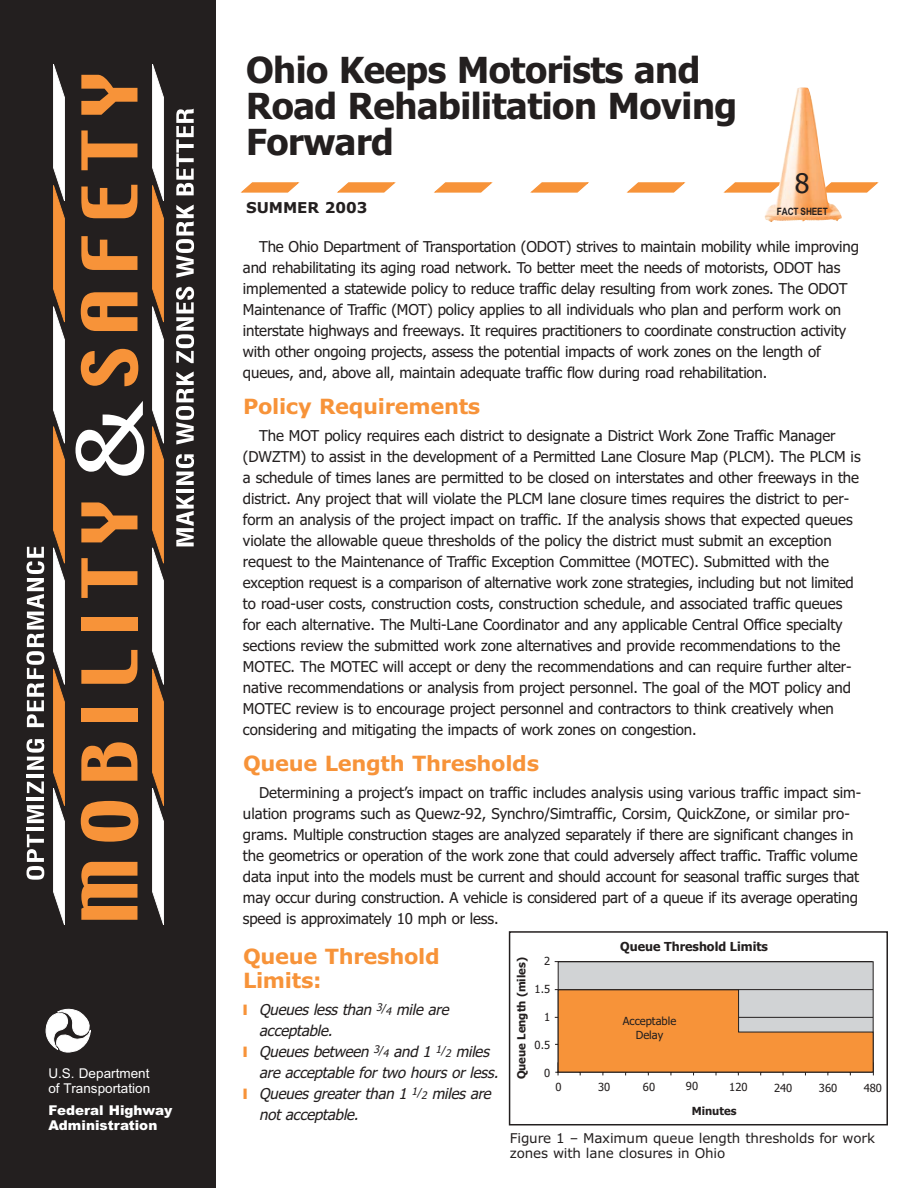
<style>
.page{position:relative;width:918px;height:1188px;background:#fff}
.page>*{position:absolute;margin:0;border:0;box-sizing:border-box;transform-origin:0 0}
.t1{font:700 36px/36px "Tahoma";letter-spacing:-.015em;color:#231f1f}
.t2{font:27px "Tahoma";color:#231f1f}
.t3{font:700 21px/24px "Verdana";letter-spacing:-.015em;color:#f79339}
.t4{font:15px/21px "Tahoma";letter-spacing:-.005em;color:#231f1f}
.t5{font:italic 15px "Tahoma";color:#231f1f}
.t6{font:700 15px "Verdana";color:#231f1f}
.t7{font:13.5px/15px "Verdana";letter-spacing:-.015em;color:#231f1f}
.t8{font:13.5px/14.7px "Arial MS";color:#fff}
.t9{font:900 13.5px/14.7px "Arial";color:#fff}
.t10{font:700 12.45px "Tahoma";color:#231f1f}
.t11{font:11.25px/13.8px "Tahoma";color:#231f1f;text-align:center}
.t12{font:700 11.25px "Tahoma";color:#231f1f}
.t13{font:700 10.2px "Arial Narrow";letter-spacing:-.015em;color:#231f1f}
.s1{color:#f79339}
.s2{font-size:10.5px}
</style>
<div class="page">
<div style="left:0;top:0;width:216px;height:1188px;background:#231f1f"></div>
<svg style="left:152px;top:64px;width:42px;height:861px"></svg>
<svg style="left:26px;top:64px;width:118px;height:989px"></svg>
<svg style="left:240px;top:182px;width:60px;height:11px"></svg>
<svg style="left:337px;top:182px;width:59px;height:11px"></svg>
<svg style="left:434px;top:182px;width:59px;height:11px"></svg>
<svg style="left:530px;top:182px;width:59px;height:11px"></svg>
<svg style="left:626px;top:182px;width:60px;height:11px"></svg>
<svg style="left:723px;top:182px;width:41px;height:11px"></svg>
<svg style="left:842px;top:182px;width:37px;height:11px"></svg>
<img style="left:764px;top:87px;width:78px;height:135px">
<div style="left:558px;top:961px;width:315px;height:111px;background:#d1d3d5"></div>
<hr style="left:555px;top:961px;width:317px;height:1px;background:#231f1f">
<hr style="left:555px;top:989px;width:318px;height:1px;background:#231f1f">
<hr style="left:555px;top:1017px;width:318px;height:1px;background:#231f1f">
<hr style="left:555px;top:1044px;width:318px;height:1px;background:#231f1f">
<hr style="left:555px;top:1072px;width:318px;height:1px;background:#231f1f">
<svg style="left:558px;top:989px;width:316px;height:86px"></svg>
<div style="left:509px;top:931px;width:379px;height:194px;border:2px solid #231f1f"></div>
<p class="t8" style="left:48px;top:1068px;width:103px">U.S. Department of Transportation</p>
<p class="t9" style="left:48px;top:1104px;width:126px">Federal Highway<br>Administration</p>
<h1 class="t1" style="left:246px;top:55px;width:493px">Ohio Keeps Motorists and<br>Road Rehabilitation Moving<br>Forward</h1>
<p class="t6" style="left:246px;top:201px;width:123px">SUMMER 2003</p>
<h2 class="t2" style="left:795px;top:172px;width:16px">8</h2>
<p class="t13" style="left:777px;top:207px;width:52px">FACT SHEET</p>
<p class="t4" style="left:243px;top:237px;width:618px;text-indent:16px">The Ohio Department of Transportation (ODOT) strives to maintain mobility while improving and rehabilitating its aging road network. To better meet the needs of motorists, ODOT has implemented a statewide policy to reduce traffic delay resulting from work zones. The ODOT Maintenance of Traffic (MOT) policy applies to all individuals who plan and perform work on interstate highways and freeways. It requires practitioners to coordinate construction activity with other ongoing projects, assess the potential impacts of work zones on the length of queues, and, above all, maintain adequate traffic flow during road rehabilitation.</p>
<h3 class="t3" style="left:243px;top:396px;width:239px">Policy Requirements</h3>
<p class="t4" style="left:243px;top:426px;width:619px;text-indent:16px">The MOT policy requires each district to designate a District Work Zone Traffic Manager (DWZTM) to assist in the development of a Permitted Lane Closure Map (PLCM). The PLCM is a schedule of times lanes are permitted to be closed on interstates and other freeways in the district. Any project that will violate the PLCM lane closure times requires the district to per&shy;form an analysis of the project impact on traffic. If the analysis shows that expected queues violate the allowable queue thresholds of the policy the district must submit an exception request to the Maintenance of Traffic Exception Committee (MOTEC). Submitted with the exception request is a comparison of alternative work zone strategies, including but not limited to road-user costs, construction costs, construction schedule, and associated traffic queues for each alternative. The Multi-Lane Coordinator and any applicable Central Office specialty sections review the submitted work zone alternatives and provide recommendations to the MOTEC. The MOTEC will accept or deny the recommendations and can require further alter&shy;native recommendations or analysis from project personnel. The goal of the MOT policy and MOTEC review is to encourage project personnel and contractors to think creatively when considering and mitigating the impacts of work zones on congestion.</p>
<h3 class="t3" style="left:243px;top:753px;width:298px">Queue Length Thresholds</h3>
<p class="t4" style="left:243px;top:783px;width:620px;text-indent:16px">Determining a project’s impact on traffic includes analysis using various traffic impact sim&shy;ulation programs such as Quewz-92, Synchro/Simtraffic, Corsim, QuickZone, or similar pro&shy;grams. Multiple construction stages are analyzed separately if there are significant changes in the geometrics or operation of the work zone that could adversely affect traffic. Traffic volume data input into the models must be current and should account for seasonal traffic surges that may occur during construction. A vehicle is considered part of a queue if its average operating speed is approximately 10 mph or less.</p>
<h3 class="t3" style="left:243px;top:947px;width:198px">Queue Threshold<br>Limits:</h3>
<p class="t5" style="left:243px;top:1004px;width:210px"><span class="s1">❙</span> Queues less than <sup>3/</sup><span class="s2">4</span> mile are</p>
<p class="t5" style="left:259px;top:1025px;width:78px">acceptable.</p>
<p class="t5" style="left:243px;top:1046px;width:251px"><span class="s1">❙</span> Queues between <sup>3/</sup><span class="s2">4</span> and 1 <sup>1/</sup><span class="s2">2</span> miles</p>
<p class="t5" style="left:259px;top:1067px;width:244px">are acceptable for two hours or less.</p>
<p class="t5" style="left:243px;top:1088px;width:252px"><span class="s1">❙</span> Queues greater than 1 <sup>1/</sup><span class="s2">2</span> miles are</p>
<p class="t5" style="left:259px;top:1109px;width:104px">not acceptable.</p>
<p class="t10" style="left:620px;top:942px;width:149px">Queue Threshold Limits</p>
<p class="t11" style="left:544px;top:956px;width:8px">2</p>
<p class="t11" style="left:535px;top:983px;width:17px">1.5</p>
<p class="t11" style="left:544px;top:1011px;width:8px">1</p>
<p class="t11" style="left:535px;top:1039px;width:17px">0.5</p>
<p class="t11" style="left:544px;top:1067px;width:8px">0</p>
<p class="t12" style="left:517px;top:1079px;width:124px;rotate:-90deg">Queue Length (miles)</p>
<p class="t11" style="left:623px;top:1015px;width:55px">Acceptable<br>Delay</p>
<p class="t11" style="left:556px;top:1081px;width:8px">0</p>
<p class="t11" style="left:598px;top:1081px;width:14px">30</p>
<p class="t11" style="left:643px;top:1081px;width:14px">60</p>
<p class="t11" style="left:686px;top:1080px;width:14px">90</p>
<p class="t11" style="left:729px;top:1081px;width:20px">120</p>
<p class="t11" style="left:774px;top:1082px;width:20px">240</p>
<p class="t11" style="left:819px;top:1082px;width:20px">360</p>
<p class="t11" style="left:864px;top:1082px;width:20px">480</p>
<p class="t7" style="left:510px;top:1132px;width:367px">Figure 1 – Maximum queue length thresholds for work zones with lane closures in Ohio</p>
<p class="t12" style="left:692px;top:1106px;width:46px">Minutes</p>
</div>
